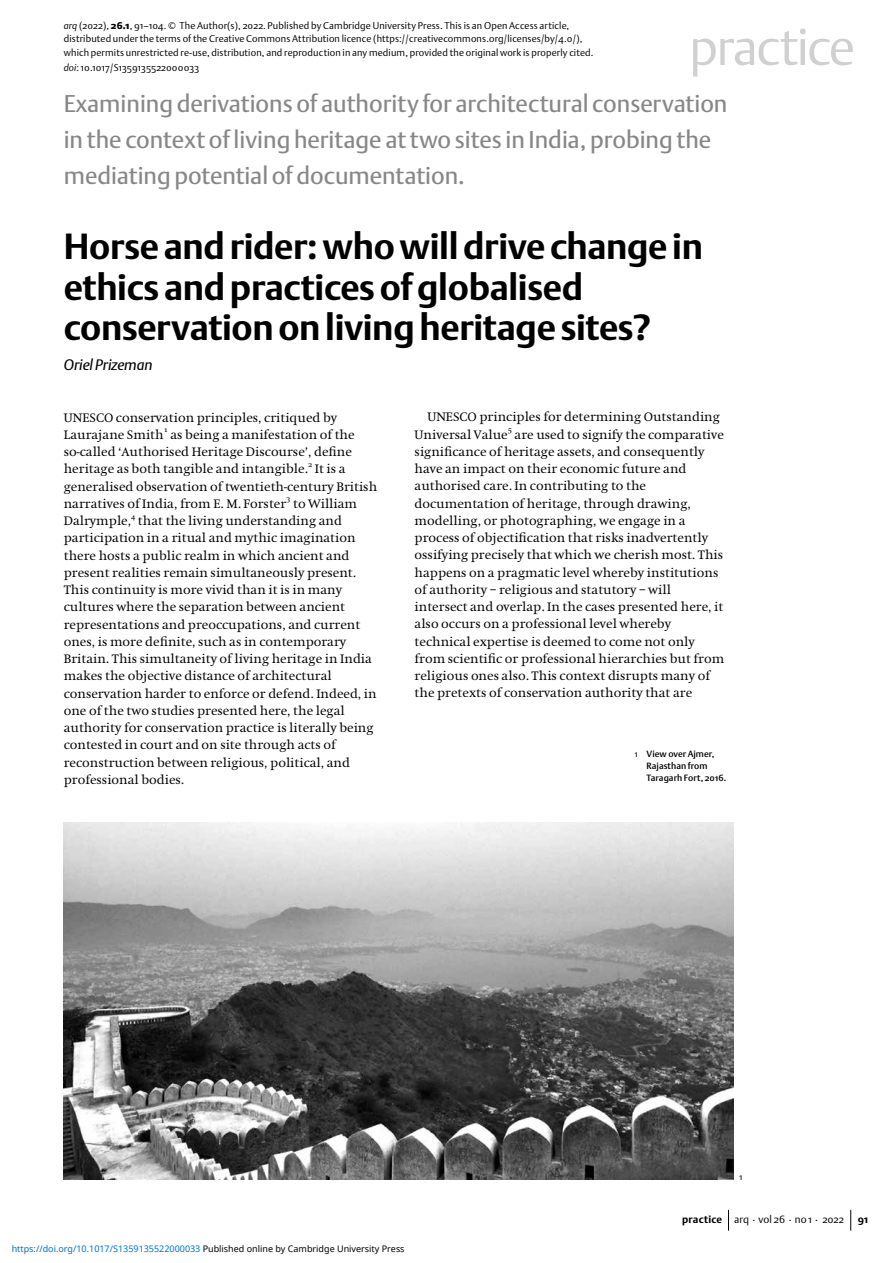
<style>
.page{position:relative;width:893px;height:1263px;background:#fff}
.page>*{position:absolute;margin:0;border:0;box-sizing:border-box;transform-origin:0 0}
.t1{font:51px "DTL Argo ST Light";letter-spacing:-.03em;color:#d0d0d0}
.t2{font:700 36px/40.5px "DTL Argo ST";letter-spacing:-.01em;color:#000}
.t3{font:24px/36px "DTL Argo ST";color:#878787}
.t4{font:italic 15px "DTL Argo ST";letter-spacing:-.005em;color:#000}
.t5{font:12.75px/17.2px "Hollander";color:#000}
.t6{font:10.5px "DTL Argo ST Light";color:#000}
.t7{font:700 10.5px "DTL Argo ST";color:#000}
.t8{font:9.75px/13.5px "DTL Argo ST Light";letter-spacing:.015em;color:#000}
.t9{font:9px "Noto Sans";color:#0172cf}
.t10{font:9px/12px "DTL Argo ST Medium";letter-spacing:.01em;color:#000}
.t11{font:9px "DTL Argo ST Light";color:#000}
.t12{font:7.65px "Hollander SC";color:#000}
.s1{font-family:"DTL Argo T Light";font-style:italic}
.s2{font-family:"DTL Argo ST Black"}
.s3{font-family:"DTL Argo ST Light"}
.s4{color:#000}
.s5{font-family:"DTL Argo ST";font-weight:700}
</style>
<div class="page">
<img style="left:64px;top:823px;width:669px;height:357px">
<svg style="left:728px;top:1210px;width:1px;height:21px"></svg>
<svg style="left:850px;top:1210px;width:1px;height:20px"></svg>
<p class="t8" style="left:64px;top:19px;width:531px"><span class="s1">arq</span> (2022), <span class="s2">26.1</span>, 91–104. © The Author(s), 2022. Published by Cambridge University Press. This is an Open Access article, distributed under the terms of the Creative Commons Attribution licence (https://creativecommons.org/licenses/by/4.0/), which permits unrestricted re-use, distribution, and reproduction in any medium, provided the original work is properly cited.</p>
<h1 class="t1" style="left:689px;top:16px;width:167px">practice</h1>
<h3 class="t3" style="left:64px;top:85px;width:665px">Examining derivations of authority for architectural conservation in the context of living heritage at two sites in India, probing the mediating potential of documentation.</h3>
<p class="t8" style="left:64px;top:61px;width:137px"><span class="s1">doi</span>: 10.1017/S1359135522000033</p>
<h2 class="t2" style="left:64px;top:226px;width:641px">Horse and rider: who will drive change in ethics and practices of globalised conservation on living heritage sites?</h2>
<p class="t4" style="left:64px;top:356px;width:90px">Oriel Prizeman</p>
<p class="t5" style="left:64px;top:409px;width:275px">UNESCO conservation principles, critiqued by<br>Laurajane Smith</p>
<p class="t12" style="left:164px;top:426px;width:6px">1</p>
<p class="t5" style="left:64px;top:426px;width:292px;text-indent:107px">as being a manifestation of the so-called ‘Authorised Heritage Discourse’, define heritage as both tangible and intangible.</p>
<p class="t12" style="left:308px;top:460px;width:6px">2</p>
<p class="t5" style="left:64px;top:461px;width:315px;text-indent:251px">It is a generalised observation of twentieth-century British narratives of India, from E. M. Forster</p>
<p class="t12" style="left:286px;top:495px;width:6px">3</p>
<p class="t5" style="left:293px;top:495px;width:66px">to William</p>
<p class="t5" style="left:64px;top:512px;width:69px">Dalrymple,</p>
<p class="t12" style="left:131px;top:512px;width:6px">4</p>
<p class="t5" style="left:64px;top:512px;width:314px;text-indent:74px">that the living understanding and participation in a ritual and mythic imagination there hosts a public realm in which ancient and present realities remain simultaneously present.<br>This continuity is more vivid than it is in many cultures where the separation between ancient representations and preoccupations, and current ones, is more definite, such as in contemporary Britain. This simultaneity of living heritage in India makes the objective distance of architectural conservation harder to enforce or defend. Indeed, in one of the two studies presented here, the legal authority for conservation practice is literally being contested in court and on site through acts of reconstruction between religious, political, and professional bodies.</p>
<p class="t5" style="left:415px;top:409px;width:307px;text-indent:13px">UNESCO principles for determining Outstanding<br>Universal Value</p>
<p class="t12" style="left:508px;top:425px;width:6px">5</p>
<p class="t5" style="left:415px;top:426px;width:311px;text-indent:100px">are used to signify the comparative significance of heritage assets, and consequently have an impact on their economic future and authorised care. In contributing to the documentation of heritage, through drawing, modelling, or photographing, we engage in a process of objectification that risks inadvertently ossifying precisely that which we cherish most. This happens on a pragmatic level whereby institutions of authority – religious and statutory – will intersect and overlap. In the cases presented here, it also occurs on a professional level whereby technical expertise is deemed to come not only from scientific or professional hierarchies but from religious ones also. This context disrupts many of the pretexts of conservation authority that are</p>
<p class="t10" style="left:647px;top:747px;width:81px;text-indent:-12px"><span class="s3">1</span> View over Ajmer,<br>Rajasthan from<br>Taragarh Fort, 2016.</p>
<p class="t9" style="left:12px;top:1243px;width:394px">https://doi.org/10.1017/S1359135522000033 <span class="s4">Published online by Cambridge University Press</span></p>
<p class="t11" style="left:739px;top:1171px;width:5px">1</p>
<p class="t6" style="left:682px;top:1213px;width:163px"><span class="s5">practice</span> arq . vol 26 . no 1 . 2022</p>
<p class="t7" style="left:858px;top:1213px;width:12px">91</p>
</div>
